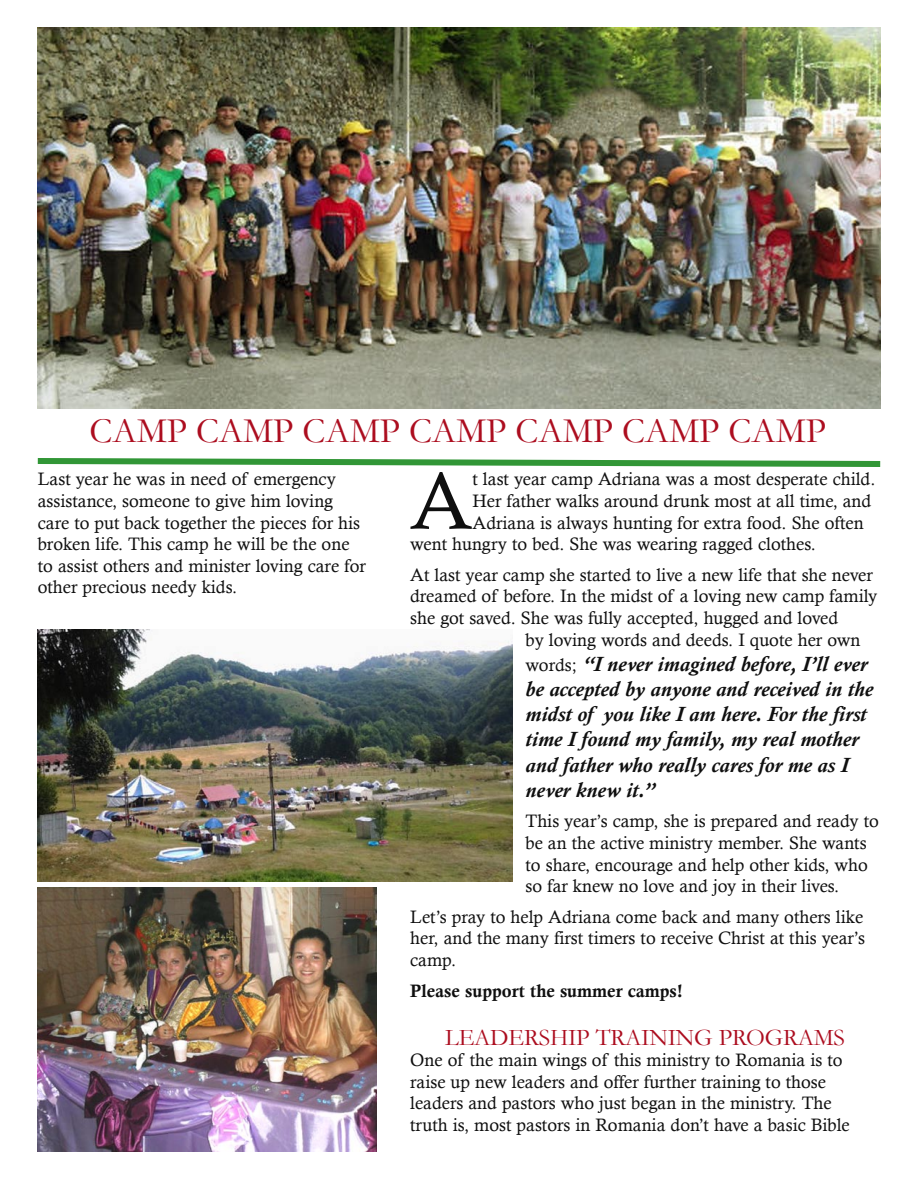
<style>
.page{position:relative;width:918px;height:1188px;background:#fff}
.page>*{position:absolute;margin:0;border:0;box-sizing:border-box;transform-origin:0 0}
.drop_cap{font:80.85px "Calisto";color:#0f0f0f}
.t1{font:36px "Garamond";color:#ac0d1f}
.Headline_level_2{font:24px "Garamond";letter-spacing:-.01em;color:#ac0d1f}
.Body{font:italic 700 21px/25.2px "Calisto";color:#0f0f0f}
.Body-2{font:18px/21.6px "Calisto";color:#0f0f0f}
.drop_cap-2{font:18px "Calisto";color:#0f0f0f}
.Body-3{font:18px "Calis MT Bol";color:#0f0f0f}
.s1{font-weight:400;font-style:normal;font-size:18px}
</style>
<div class="page">
<img style="left:38px;top:27px;width:842px;height:381px">
<img style="left:38px;top:629px;width:474px;height:253px">
<img style="left:38px;top:888px;width:338px;height:264px">
<svg style="left:37px;top:458px;width:844px;height:9px"></svg>
<p class="t1" style="left:90px;top:410px;width:738px">CAMP CAMP CAMP CAMP CAMP CAMP CAMP</p>
<p class="Body-2" style="left:38px;top:468px;width:330px">Last year he was in need of emergency assistance, someone to give him loving care to put back together the pieces for his broken life. This camp he will be the one to assist others and minister loving care for other precious needy kids.</p>
<p class="drop_cap" style="left:410px;top:454px;width:64px">A</p>
<p class="drop_cap-2" style="left:473px;top:469px;width:404px">t last year camp Adriana was a most desperate child.</p>
<p class="drop_cap-2" style="left:473px;top:490px;width:400px">Her father walks around drunk most at all time, and</p>
<p class="drop_cap-2" style="left:473px;top:512px;width:393px">Adriana is always hunting for extra food. She often</p>
<p class="drop_cap-2" style="left:410px;top:534px;width:407px">went hungry to bed. She was wearing ragged clothes.</p>
<p class="Body-2" style="left:410px;top:564px;width:464px">At last year camp she started to live a new life that she never</p>
<p class="Body-2" style="left:410px;top:585px;width:469px">dreamed of before. In the midst of a loving new camp family</p>
<p class="Body-2" style="left:410px;top:607px;width:430px">she got saved. She was fully accepted, hugged and loved</p>
<p class="Body-2" style="left:526px;top:628px;width:336px">by loving words and deeds. I quote her own</p>
<p class="Body" style="left:526px;top:651px;width:349px"><span class="s1">words;</span> “I never imagined before, I’ll ever be accepted by anyone and received in the midst of you like I am here. For the first time I found my family, my real mother and father who really cares for me as I never knew it.”</p>
<p class="Body-2" style="left:526px;top:810px;width:355px">This year’s camp, she is prepared and ready to be an the active ministry member. She wants to share, encourage and help other kids, who so far knew no love and joy in their lives.</p>
<p class="Body-2" style="left:410px;top:906px;width:456px;text-align:justify">Let’s pray to help Adriana come back and many others like her, and the many first timers to receive Christ at this year’s camp.</p>
<p class="Body-3" style="left:410px;top:980px;width:274px">Please support the summer camps!</p>
<p class="Headline_level_2" style="left:445px;top:1023px;width:401px">LEADERSHIP TRAINING PROGRAMS</p>
<p class="Body-2" style="left:410px;top:1049px;width:441px">One of the main wings of this ministry to Romania is to raise up new leaders and offer further training to those leaders and pastors who just began in the ministry. The truth is, most pastors in Romania don’t have a basic Bible</p>
</div>
